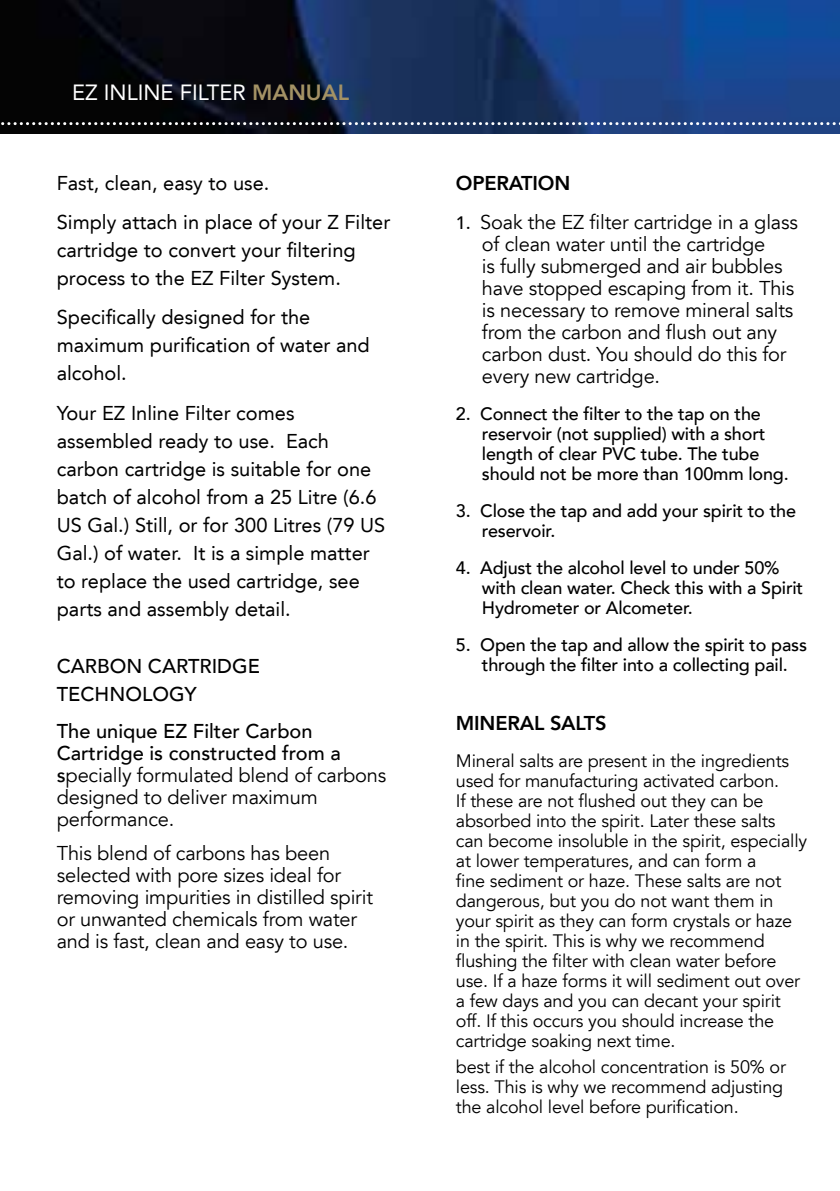
<style>
.page{position:relative;width:840px;height:1191px;background:#fff}
.page>*{position:absolute;margin:0;border:0;box-sizing:border-box;transform-origin:0 0}
.t1{font:22px "Avenir LT";color:#fff}
.t2{font:20px/22px "Avenir LT";letter-spacing:-.01em;color:#000}
.t3{font:20px/28px "Avenir LT";color:#000}
.t4{font:500 20px/28px "Avenir LT";color:#000}
.t5{font:800 20px "Avenir LT";letter-spacing:-.01em;color:#000}
.t6{font:18px/20px "Avenir LT";letter-spacing:-.01em;color:#000}
.t7{font:500 18px/20px "Avenir LT";letter-spacing:-.01em;color:#000}
.s1{font-weight:800;color:#a49265}
.s2{font-weight:500}
.s3{font-weight:500;font-size:18px}
</style>
<div class="page">
<img style="left:0;top:0;width:839px;height:134px">
<svg style="left:0;top:122px;width:840px;height:3px"></svg>
<p class="t1" style="left:72px;top:80px;width:278px">EZ INLINE FILTER <span class="s1">MANUAL</span></p>
<p class="t3" style="left:57px;top:163px;width:335px;line-height:39.4px">Fast, clean, easy to use.<br>Simply attach in place of your Z Filter</p>
<p class="t3" style="left:57px;top:236px;width:300px">cartridge to convert your filtering process to the EZ Filter System.</p>
<p class="t3" style="left:57px;top:303px;width:314px">Specifically designed for the maximum purification of water and alcohol.</p>
<p class="t3" style="left:57px;top:399px;width:330px">Your EZ Inline Filter comes assembled ready to use. Each carbon cartridge is suitable for one batch of alcohol from a 25 Litre (6.6<br>US Gal.) Still, or for 300 Litres (79 US<br>Gal.) of water. It is a simple matter to replace the used cartridge, see parts and assembly detail.</p>
<p class="t4" style="left:57px;top:652px;width:204px">CARBON CARTRIDGE<br>TECHNOLOGY</p>
<p class="t2" style="left:57px;top:721px;width:331px"><span class="s2">The unique EZ Filter Carbon<br>Cartridge is constructed from a s</span>pecially formulated blend of carbons designed to deliver maximum performance.</p>
<p class="t2" style="left:57px;top:842px;width:317px">This blend of carbons has been selected with pore sizes ideal for removing impurities in distilled spirit or unwanted chemicals from water and is fast, clean and easy to use.</p>
<p class="t5" style="left:455px;top:171px;width:116px">OPERATION</p>
<p class="t2" style="left:481px;top:211px;width:317px;text-indent:-26px"><span class="s3">1.</span> Soak the EZ filter cartridge in a glass of clean water until the cartridge<br>is fully submerged and air bubbles have stopped escaping from it. This is necessary to remove mineral salts from the carbon and flush out any carbon dust. You should do this for every new cartridge.</p>
<p class="t7" style="left:481px;top:404px;width:308px;text-indent:-26px">2. Connect the filter to the tap on the reservoir (not supplied) with a short length of clear PVC tube. The tube should not be more than 100mm long.</p>
<p class="t7" style="left:481px;top:501px;width:315px;text-indent:-26px">3. Close the tap and add your spirit to the reservoir.</p>
<p class="t7" style="left:481px;top:558px;width:322px;text-indent:-26px">4. Adjust the alcohol level to under 50% with clean water. Check this with a Spirit<br>Hydrometer or Alcometer.</p>
<p class="t7" style="left:455px;top:635px;width:352px;text-align:center">5. Open the tap and allow the spirit to pass through the filter into a collecting pail.</p>
<p class="t5" style="left:455px;top:711px;width:152px">MINERAL SALTS</p>
<p class="t6" style="left:455px;top:751px;width:352px">Mineral salts are present in the ingredients used for manufacturing activated carbon.<br>If these are not flushed out they can be absorbed into the spirit. Later these salts can become insoluble in the spirit, especially at lower temperatures, and can form a<br>fine sediment or haze. These salts are not dangerous, but you do not want them in your spirit as they can form crystals or haze in the spirit. This is why we recommend flushing the filter with clean water before use. If a haze forms it will sediment out over a few days and you can decant your spirit off. If this occurs you should increase the cartridge soaking next time.</p>
<p class="t6" style="left:455px;top:1056px;width:331px">best if the alcohol concentration is 50% or less. This is why we recommend adjusting the alcohol level before purification.</p>
</div>
